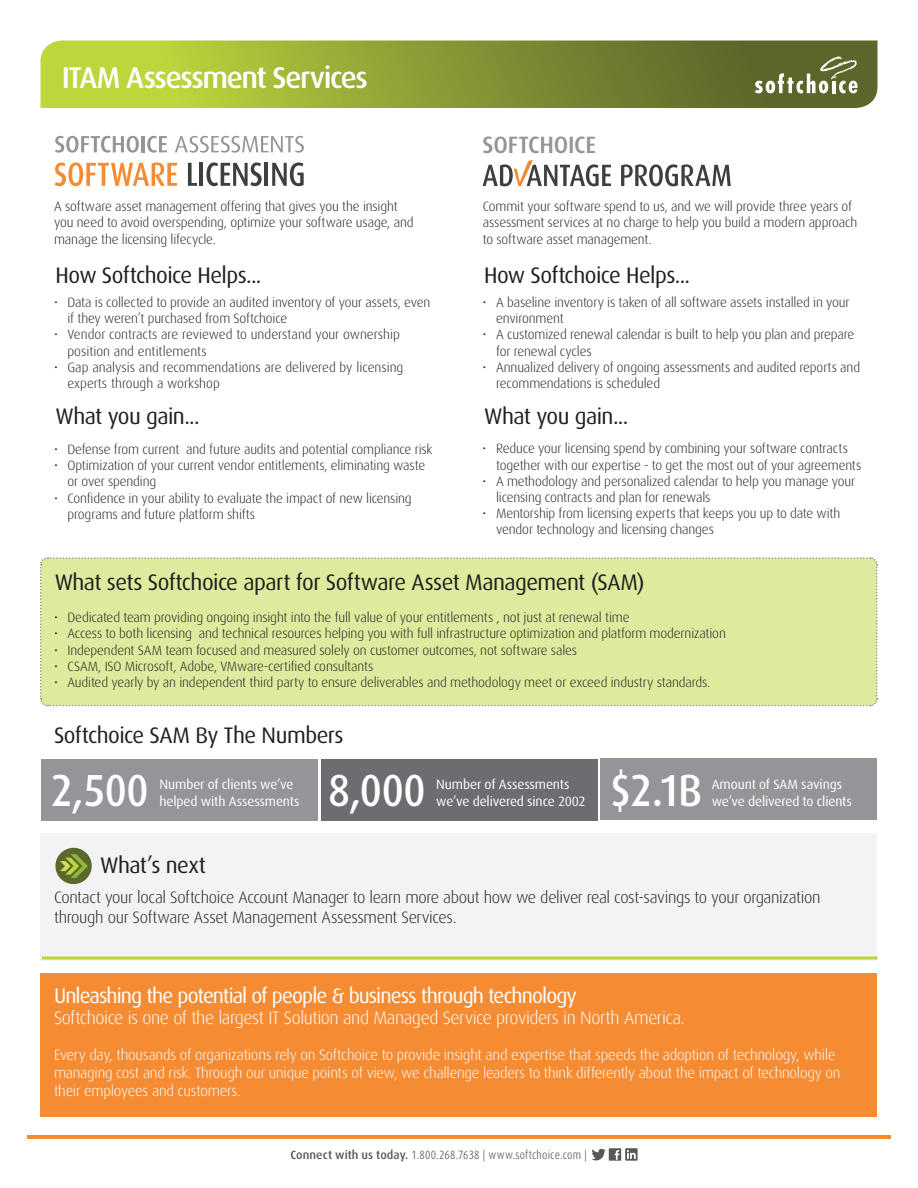
<style>
.page{position:relative;width:918px;height:1188px;background:#fff}
.page>*{position:absolute;margin:0;border:0;box-sizing:border-box;transform-origin:0 0}
.t1{font:500 45px "Dax";letter-spacing:-.005em;color:#fff;scale:.9 1}
.t2{font:500 30px "Dax";letter-spacing:-.045em;color:#fff}
.t3{font:500 23.7px "Dax";letter-spacing:-.01em;color:#939598}
.t4{font:22.5px "Dax";letter-spacing:-.025em;color:#231f20}
.t5{font:21px "Dax";letter-spacing:-.045em;color:#fff}
.t6{font:300 18px "Dax";letter-spacing:-.025em;color:#fff}
.t7{font:300 16.5px/19.8px "Dax";letter-spacing:-.02em;color:#231f20}
.t8{font:300 15px/18px "Dax";letter-spacing:-.015em;color:#fff}
.t9{font:300 13.5px/16.2px "Dax";letter-spacing:-.01em;color:#231f20}
.t10{font:13.5px/16.2px "Dax";letter-spacing:-.01em;color:#fff}
.t11{font:300 12px "Dax Condensed";letter-spacing:.015em;color:#57585a}
.s1{font-family:"Dax";font-weight:500}
</style>
<div class="page">
<svg style="left:40px;top:40px;width:838px;height:68px;background:#8e9f37"></svg>
<hr style="left:27px;top:1136px;width:864px;height:3px;background:#f58b32">
<svg style="left:591px;top:1149px;width:15px;height:11px"></svg>
<div style="left:609px;top:1148px;width:12px;height:13px;background:#57585a"></div>
<svg style="left:615px;top:1150px;width:4px;height:10px"></svg>
<svg style="left:625px;top:1148px;width:13px;height:13px"></svg>
<svg style="left:755px;top:57px;width:103px;height:36px"></svg>
<div style="left:40px;top:557px;width:838px;height:150px;background:#deea9d"></div>
<svg style="left:55px;top:136px;width:84px;height:17px"></svg>
<hr style="left:142px;top:136px;width:3px;height:16px;background:#939598">
<svg style="left:147px;top:136px;width:20px;height:17px"></svg>
<svg style="left:175px;top:136px;width:129px;height:17px"></svg>
<svg style="left:55px;top:162px;width:122px;height:24px"></svg>
<svg style="left:188px;top:163px;width:9px;height:23px"></svg>
<hr style="left:200px;top:163px;width:3px;height:23px;background:#3e3e3f">
<svg style="left:206px;top:162px;width:56px;height:24px"></svg>
<hr style="left:265px;top:163px;width:3px;height:23px;background:#3e3e3f">
<svg style="left:272px;top:162px;width:32px;height:24px"></svg>
<div style="left:40px;top:973px;width:838px;height:144px;background:#f58b32"></div>
<svg style="left:621px;top:164px;width:110px;height:22px"></svg>
<svg style="left:483px;top:160px;width:128px;height:26px"></svg>
<div style="left:40px;top:833px;width:838px;height:127px;background:#f2f3f4"></div>
<div style="left:55px;top:848px;width:37px;height:36px;background:#5c672c;border-radius:50%"></div>
<svg style="left:60px;top:854px;width:28px;height:24px"></svg>
<hr style="left:42px;top:957px;width:835px;height:3px;background:#bdd63c">
<div style="left:41px;top:759px;width:277px;height:61px;background:#939598"></div>
<div style="left:601px;top:758px;width:276px;height:62px;background:#939598"></div>
<div style="left:321px;top:759px;width:276px;height:61px;background:#6c6d70"></div>
<h2 class="t2" style="left:62px;top:61px;width:308px">ITAM Assessment Services</h2>
<p class="t3" style="left:483px;top:132px;width:115px">SOFTCHOICE</p>
<p class="t9" style="left:54px;top:199px;width:361px">A software asset management offering that gives you the insight you need to avoid overspending, optimize your software usage, and manage the licensing lifecycle.</p>
<p class="t9" style="left:483px;top:199px;width:376px">Commit your software spend to us, and we will provide three years of assessment services at no charge to help you build a modern approach to software asset management.</p>
<p class="t4" style="left:56px;top:263px;width:208px">How Softchoice Helps...</p>
<p class="t4" style="left:484px;top:263px;width:208px">How Softchoice Helps...</p>
<p class="t9" style="left:68px;top:294px;width:364px;text-indent:-14px">• Data is collected to provide an audited inventory of your assets, even if they weren’t purchased from Softchoice</p>
<p class="t9" style="left:68px;top:327px;width:334px;text-indent:-14px">• Vendor contracts are reviewed to understand your ownership position and entitlements</p>
<p class="t9" style="left:68px;top:359px;width:337px;text-indent:-14px">• Gap analysis and recommendations are delivered by licensing experts through a workshop</p>
<p class="t4" style="left:56px;top:404px;width:146px">What you gain...</p>
<p class="t9" style="left:54px;top:441px;width:380px">• Defense from current and future audits and potential compliance risk</p>
<p class="t9" style="left:68px;top:458px;width:359px;text-indent:-14px">• Optimization of your current vendor entitlements, eliminating waste or over spending</p>
<p class="t9" style="left:68px;top:490px;width:346px;text-indent:-14px">• Confidence in your ability to evaluate the impact of new licensing programs and future platform shifts</p>
<p class="t9" style="left:496px;top:294px;width:355px;text-indent:-14px">• A baseline inventory is taken of all software assets installed in your environment</p>
<p class="t9" style="left:496px;top:327px;width:360px;text-indent:-14px">• A customized renewal calendar is built to help you plan and prepare for renewal cycles</p>
<p class="t9" style="left:496px;top:359px;width:366px;text-indent:-14px">• Annualized delivery of ongoing assessments and audited reports and recommendations is scheduled</p>
<p class="t4" style="left:484px;top:404px;width:146px">What you gain...</p>
<p class="t9" style="left:496px;top:441px;width:367px;text-indent:-14px">• Reduce your licensing spend by combining your software contracts together with our expertise - to get the most out of your agreements</p>
<p class="t9" style="left:496px;top:473px;width:361px;text-indent:-14px">• A methodology and personalized calendar to help you manage your licensing contracts and plan for renewals</p>
<p class="t9" style="left:496px;top:506px;width:346px;text-indent:-14px">• Mentorship from licensing experts that keeps you up to date with vendor technology and licensing changes</p>
<p class="t4" style="left:55px;top:569px;width:592px">What sets Softchoice apart for Software Asset Management (SAM)</p>
<p class="t9" style="left:54px;top:610px;width:577px">• Dedicated team providing ongoing insight into the full value of your entitlements , not just at renewal time</p>
<p class="t9" style="left:54px;top:626px;width:673px">• Access to both licensing and technical resources helping you with full infrastructure optimization and platform modernization</p>
<p class="t9" style="left:54px;top:642px;width:525px">• Independent SAM team focused and measured solely on customer outcomes, not software sales</p>
<p class="t9" style="left:54px;top:658px;width:321px">• CSAM, ISO Microsoft, Adobe, VMware-certified consultants</p>
<p class="t9" style="left:54px;top:674px;width:658px">• Audited yearly by an independent third party to ensure deliverables and methodology meet or exceed industry standards.</p>
<p class="t4" style="left:54px;top:722px;width:291px">Softchoice SAM By The Numbers</p>
<p class="t1" style="left:51px;top:766px;width:110px">2,500</p>
<p class="t10" style="left:159px;top:777px;width:142px">Number of clients we’ve helped with Assessments</p>
<p class="t1" style="left:328px;top:766px;width:110px">8,000</p>
<p class="t10" style="left:436px;top:777px;width:151px">Number of Assessments we’ve delivered since 2002</p>
<p class="t1" style="left:610px;top:766px;width:104px">$2.1B</p>
<p class="t10" style="left:712px;top:777px;width:142px">Amount of SAM savings we’ve delivered to clients</p>
<p class="t4" style="left:100px;top:853px;width:107px">What’s next</p>
<p class="t7" style="left:54px;top:888px;width:768px">Contact your local Softchoice Account Manager to learn more about how we deliver real cost-savings to your organization through our Software Asset Management Assessment Services.</p>
<p class="t5" style="left:54px;top:984px;width:524px">Unleashing the potential of people &amp; business through technology</p>
<p class="t6" style="left:54px;top:1008px;width:632px">Softchoice is one of the largest IT Solution and Managed Service providers in North America.</p>
<p class="t8" style="left:54px;top:1046px;width:788px">Every day, thousands of organizations rely on Softchoice to provide insight and expertise that speeds the adoption of technology, while managing cost and risk. Through our unique points of view, we challenge leaders to think differently about the impact of technology on their employees and customers.</p>
<p class="t11" style="left:291px;top:1148px;width:298px"><span class="s1">Connect with us today.</span> 1.800.268.7638 | www.softchoice.com |</p>
</div>
